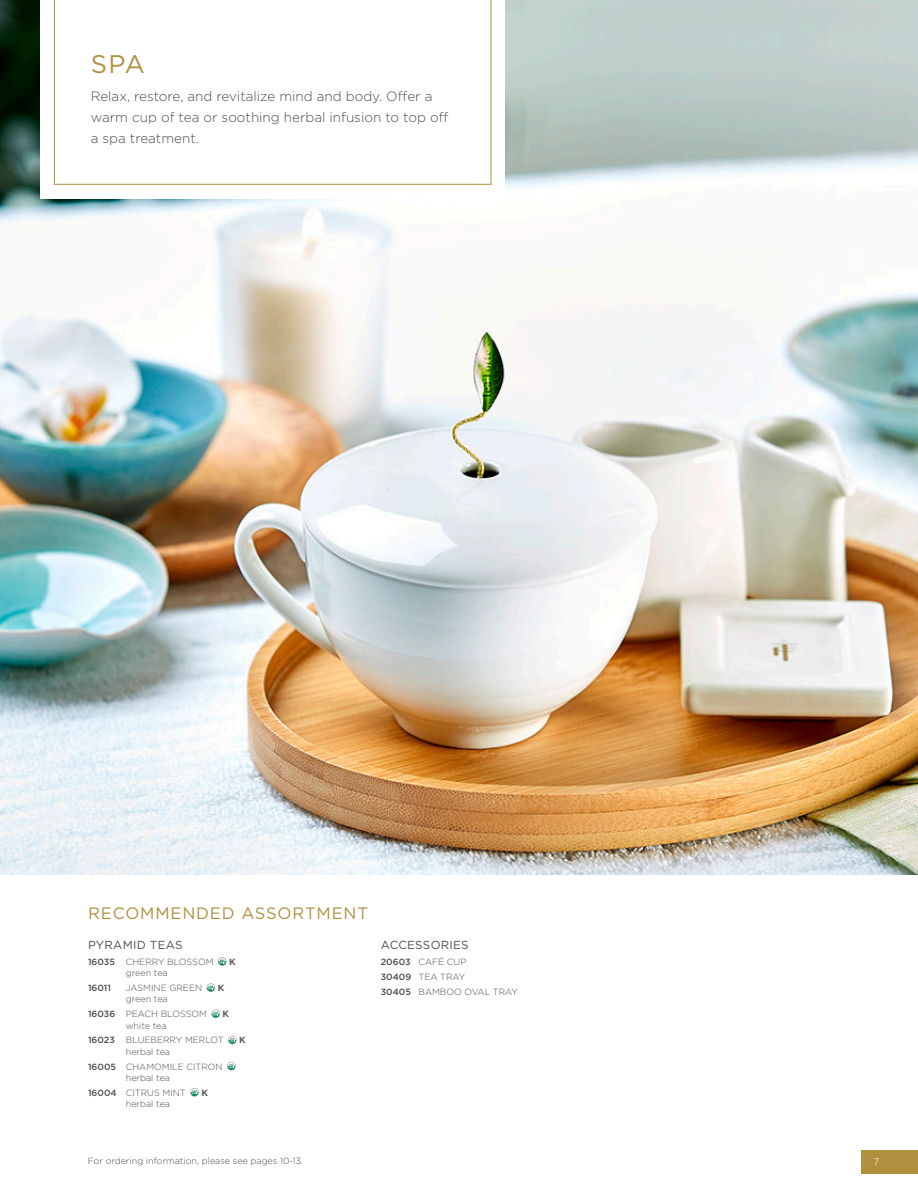
<style>
.page{position:relative;width:918px;height:1188px;background:#fff}
.page>*{position:absolute;margin:0;border:0;box-sizing:border-box;transform-origin:0 0}
.t1{font:25.5px "Gotham HTF";color:#b0903f}
.t2{font:16.5px "Gotham HTF";letter-spacing:.05em;color:#b0903f}
.t3{font:300 13.5px/21px "Gotham HTF";color:#4b4c4d}
.t4{font:11.7px "Gotham HTF";letter-spacing:.025em;color:#4b4c4d}
.t5{font:300 9.75px "Gotham HTF";color:#fff}
.t6{font:300 9px/14.9px "Gotham HTF";color:#4b4c4d}
.t7{font:700 9px "Gotham HTF";color:#57585a}
.t8{font:500 9px "Gotham HTF";color:#4b4c4d}
.s1{font-weight:500}
</style>
<div class="page">
<div style="left:861px;top:1150px;width:57px;height:23px;background:#b0903f"></div>
<img style="left:0;top:0;width:918px;height:875px">
<svg style="left:218px;top:957px;width:8px;height:9px"></svg>
<svg style="left:207px;top:983px;width:8px;height:9px"></svg>
<svg style="left:212px;top:1010px;width:8px;height:8px"></svg>
<svg style="left:228px;top:1036px;width:9px;height:8px"></svg>
<svg style="left:227px;top:1062px;width:9px;height:8px"></svg>
<svg style="left:190px;top:1088px;width:9px;height:9px"></svg>
<div style="left:40px;top:0;width:465px;height:198px;background:#fff"></div>
<svg style="left:54px;top:0;width:437px;height:185px"></svg>
<h1 class="t1" style="left:91px;top:50px;width:56px">SPA</h1>
<h3 class="t3" style="left:91px;top:86px;width:359px">Relax, restore, and revitalize mind and body. Offer a warm cup of tea or soothing herbal infusion to top off a spa treatment.</h3>
<h2 class="t2" style="left:88px;top:904px;width:282px">RECOMMENDED ASSORTMENT</h2>
<p class="t4" style="left:88px;top:938px;width:96px">PYRAMID TEAS</p>
<p class="t6" style="left:88px;top:954px;width:127px"><span class="s1">16035</span> CHERRY BLOSSOM</p>
<p class="t7" style="left:229px;top:957px;width:8px">K</p>
<p class="t6" style="left:126px;top:966px;width:43px">green tea</p>
<p class="t8" style="left:88px;top:983px;width:25px">16011</p>
<p class="t6" style="left:126px;top:980px;width:78px">JASMINE GREEN</p>
<p class="t7" style="left:218px;top:983px;width:8px">K</p>
<p class="t6" style="left:88px;top:992px;width:120px;text-align:center">green tea<br><span class="s1">16036</span> PEACH BLOSSOM</p>
<p class="t7" style="left:223px;top:1009px;width:8px">K</p>
<p class="t6" style="left:88px;top:1018px;width:137px;text-indent:38px">white tea<br><span class="s1">16023</span> BLUEBERRY MERLOT</p>
<p class="t6" style="left:88px;top:1044px;width:136px;text-indent:38px">herbal tea<br><span class="s1">16005</span> CHAMOMILE CITRON</p>
<p class="t6" style="left:88px;top:1070px;width:99px;text-indent:38px">herbal tea<br><span class="s1">16004</span> CITRUS MINT</p>
<p class="t7" style="left:201px;top:1087px;width:8px">K</p>
<p class="t6" style="left:126px;top:1096px;width:46px">herbal tea</p>
<p class="t7" style="left:239px;top:1035px;width:8px">K</p>
<p class="t4" style="left:381px;top:938px;width:89px">ACCESSORIES</p>
<p class="t6" style="left:381px;top:954px;width:139px"><span class="s1">20603</span> CAFÉ CUP<br><span class="s1">30409</span> TEA TRAY<br><span class="s1">30405</span> BAMBOO OVAL TRAY</p>
<p class="t6" style="left:88px;top:1153px;width:215px">For ordering information, please see pages 10-13</p>
<p class="t5" style="left:874px;top:1156px;width:7px">7</p>
</div>
